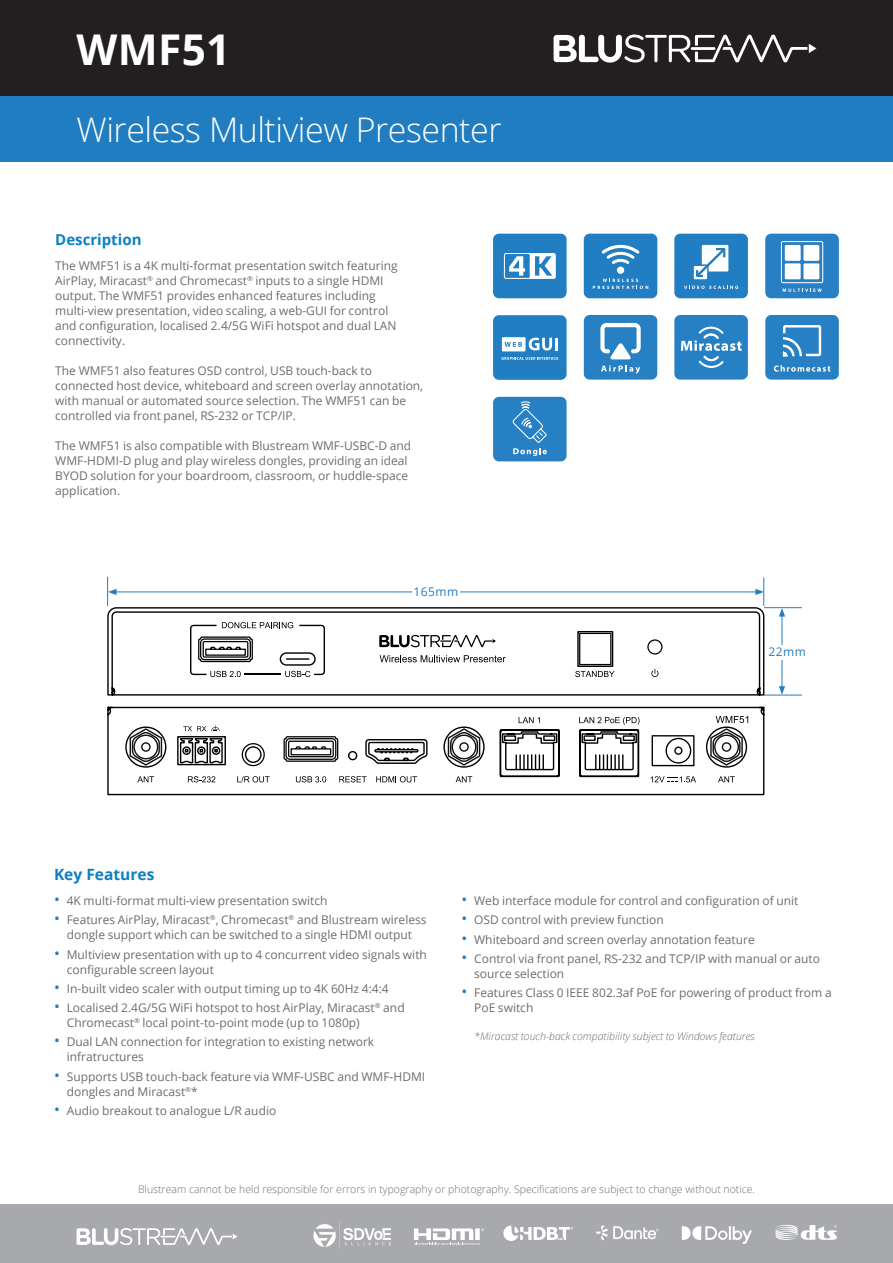
<style>
.page{position:relative;width:893px;height:1263px;background:#fff}
.page>*{position:absolute;margin:0;border:0;box-sizing:border-box;transform-origin:0 0}
.t1{font:700 42.45px "Open Sans";letter-spacing:.005em;color:#fff}
.t2{font:300 33.9px "Open Sans";letter-spacing:-.015em;color:#fff}
.t3{font:700 15.6px "Open Sans";color:#0c80c4}
.t4{font:700 15px "Open Sans";color:#0c80c4}
.t5{font:12px/15px "Open Sans";color:#6c6d70}
.t6{font:12px "Open Sans";letter-spacing:.04em;color:#207dc1}
.t7{font:300 10.5px "Open Sans";color:#6c6d70}
.t8{font:italic 300 10.5px "Open Sans";color:#6c6d70}
.s1{font-size:15.6px;color:#207dc1}
</style>
<div class="page">
<div style="left:0;top:0;width:893px;height:96px;background:#231f20"></div>
<div style="left:0;top:96px;width:893px;height:66px;background:#207dc1"></div>
<div style="left:0;top:1205px;width:893px;height:58px;background:#a8a9ad"></div>
<svg style="left:77px;top:1228px;width:160px;height:18px"></svg>
<svg style="left:503px;top:1225px;width:70px;height:16px"></svg>
<svg style="left:414px;top:1228px;width:70px;height:17px"></svg>
<img style="left:596px;top:1225px;width:63px;height:15px">
<svg style="left:682px;top:1226px;width:70px;height:18px"></svg>
<svg style="left:776px;top:1225px;width:61px;height:15px"></svg>
<img style="left:313px;top:1222px;width:78px;height:27px">
<svg style="left:554px;top:34px;width:262px;height:29px"></svg>
<hr style="left:114px;top:591px;width:644px;height:1px;background:#207dc1">
<svg style="left:107px;top:577px;width:9px;height:29px"></svg>
<svg style="left:755px;top:578px;width:9px;height:28px"></svg>
<div style="left:412px;top:585px;width:48px;height:15px;background:#fff"></div>
<div style="left:493px;top:234px;width:74px;height:64px;background:#227ec2;border-radius:6px"></div>
<svg style="left:504px;top:253px;width:52px;height:26px"></svg>
<div style="left:674px;top:234px;width:74px;height:64px;background:#227ec2;border-radius:6px"></div>
<svg style="left:684px;top:286px;width:54px;height:3px"></svg>
<svg style="left:694px;top:266px;width:13px;height:13px"></svg>
<svg style="left:696px;top:245px;width:32px;height:32px"></svg>
<div style="left:584px;top:234px;width:73px;height:64px;background:#227ec2;border-radius:6px"></div>
<svg style="left:593px;top:279px;width:55px;height:10px"></svg>
<div style="left:617px;top:267px;width:7px;height:7px;background:#fff;border-radius:50%"></div>
<svg style="left:601px;top:244px;width:39px;height:20px"></svg>
<div style="left:765px;top:234px;width:74px;height:64px;background:#2780c4;border-radius:6px"></div>
<svg style="left:782px;top:289px;width:40px;height:3px"></svg>
<svg style="left:781px;top:241px;width:42px;height:42px"></svg>
<div style="left:674px;top:315px;width:74px;height:64px;background:#2780c4;border-radius:6px"></div>
<svg style="left:681px;top:327px;width:61px;height:41px"></svg>
<div style="left:584px;top:315px;width:73px;height:64px;background:#2780c4;border-radius:6px"></div>
<svg style="left:601px;top:365px;width:39px;height:8px"></svg>
<svg style="left:600px;top:323px;width:41px;height:36px"></svg>
<div style="left:765px;top:315px;width:74px;height:64px;background:#2780c4;border-radius:6px"></div>
<svg style="left:774px;top:365px;width:56px;height:7px"></svg>
<svg style="left:783px;top:325px;width:38px;height:31px"></svg>
<div style="left:493px;top:315px;width:74px;height:65px;background:#227ec2;border-radius:6px"></div>
<svg style="left:501px;top:357px;width:57px;height:3px"></svg>
<svg style="left:529px;top:338px;width:29px;height:12px"></svg>
<div style="left:502px;top:337px;width:23px;height:14px;background:#fff"></div>
<svg style="left:505px;top:342px;width:17px;height:5px"></svg>
<div style="left:493px;top:397px;width:74px;height:64px;background:#2780c4;border-radius:6px"></div>
<svg style="left:513px;top:401px;width:34px;height:55px"></svg>
<svg style="left:107px;top:607px;width:657px;height:88px"></svg>
<svg style="left:111px;top:686px;width:650px;height:9px"></svg>
<svg style="left:107px;top:707px;width:657px;height:88px"></svg>
<hr style="left:764px;top:607px;width:38px;height:1px;background:#207dc1">
<hr style="left:764px;top:695px;width:38px;height:1px;background:#207dc1">
<hr style="left:782px;top:614px;width:1px;height:75px;background:#207dc1">
<svg style="left:779px;top:686px;width:6px;height:9px"></svg>
<svg style="left:779px;top:608px;width:6px;height:8px"></svg>
<div style="left:767px;top:645px;width:40px;height:15px;background:#fff"></div>
<h1 class="t1" style="left:77px;top:19px;width:155px">WMF51</h1>
<h2 class="t2" style="left:77px;top:106px;width:426px">Wireless Multiview Presenter</h2>
<p class="t4" style="left:55px;top:229px;width:88px">Description</p>
<p class="t5" style="left:55px;top:257px;width:344px">The WMF51 is a 4K multi-format presentation switch featuring AirPlay, Miracast<sup>®</sup> and Chromecast<sup>®</sup> inputs to a single HDMI output. The WMF51 provides enhanced features including multi-view presentation, video scaling, a web-GUI for control and configuration, localised 2.4/5G WiFi hotspot and dual LAN connectivity.</p>
<p class="t5" style="left:55px;top:362px;width:369px">The WMF51 also features OSD control, USB touch-back to connected host device, whiteboard and screen overlay annotation, with manual or automated source selection. The WMF51 can be controlled via front panel, RS-232 or TCP/IP.</p>
<p class="t5" style="left:55px;top:437px;width:358px">The WMF51 is also compatible with Blustream WMF-USBC-D and WMF-HDMI-D plug and play wireless dongles, providing an ideal BYOD solution for your boardroom, classroom, or huddle-space application.</p>
<p class="t6" style="left:414px;top:583px;width:46px">165mm</p>
<p class="t6" style="left:768px;top:643px;width:39px">22mm</p>
<h3 class="t3" style="left:54px;top:864px;width:102px">Key Features</h3>
<p class="t5" style="left:54px;top:893px;width:275px"><span class="s1">•</span> 4K multi-format multi-view presentation switch</p>
<p class="t5" style="left:54px;top:912px;width:374px;text-align:center"><span class="s1">•</span> Features AirPlay, Miracast<sup>®</sup>, Chromecast<sup>®</sup> and Blustream wireless dongle support which can be switched to a single HDMI output</p>
<p class="t5" style="left:67px;top:946px;width:362px;text-indent:-13px"><span class="s1">•</span> Multiview presentation with up to 4 concurrent video signals with configurable screen layout</p>
<p class="t5" style="left:54px;top:981px;width:336px"><span class="s1">•</span> In-built video scaler with output timing up to 4K 60Hz 4:4:4</p>
<p class="t5" style="left:67px;top:1000px;width:339px;text-indent:-13px"><span class="s1">•</span> Localised 2.4G/5G WiFi hotspot to host AirPlay, Miracast<sup>®</sup> and<br>Chromecast<sup>®</sup> local point-to-point mode (up to 1080p)</p>
<p class="t5" style="left:67px;top:1034px;width:309px;text-indent:-13px"><span class="s1">•</span> Dual LAN connection for integration to existing network infratructures</p>
<p class="t5" style="left:67px;top:1068px;width:360px;text-indent:-13px"><span class="s1">•</span> Supports USB touch-back feature via WMF-USBC and WMF-HDMI dongles and Miracast<sup>®</sup>*</p>
<p class="t5" style="left:54px;top:1103px;width:224px"><span class="s1">•</span> Audio breakout to analogue L/R audio</p>
<p class="t5" style="left:461px;top:893px;width:338px"><span class="s1">•</span> Web interface module for control and configuration of unit</p>
<p class="t5" style="left:461px;top:912px;width:204px"><span class="s1">•</span> OSD control with preview function</p>
<p class="t5" style="left:461px;top:931px;width:295px"><span class="s1">•</span> Whiteboard and screen overlay annotation feature</p>
<p class="t5" style="left:474px;top:951px;width:347px;text-indent:-13px"><span class="s1">•</span> Control via front panel, RS-232 and TCP/IP with manual or auto source selection</p>
<p class="t5" style="left:474px;top:985px;width:359px;text-indent:-13px"><span class="s1">•</span> Features Class 0 IEEE 802.3af PoE for powering of product from a<br>PoE switch</p>
<p class="t8" style="left:474px;top:1029px;width:282px">*Miracast touch-back compatibility subject to Windows features</p>
<p class="t7" style="left:138px;top:1182px;width:619px">Blustream cannot be held responsible for errors in typography or photography. Specifications are subject to change without notice.</p>
</div>
